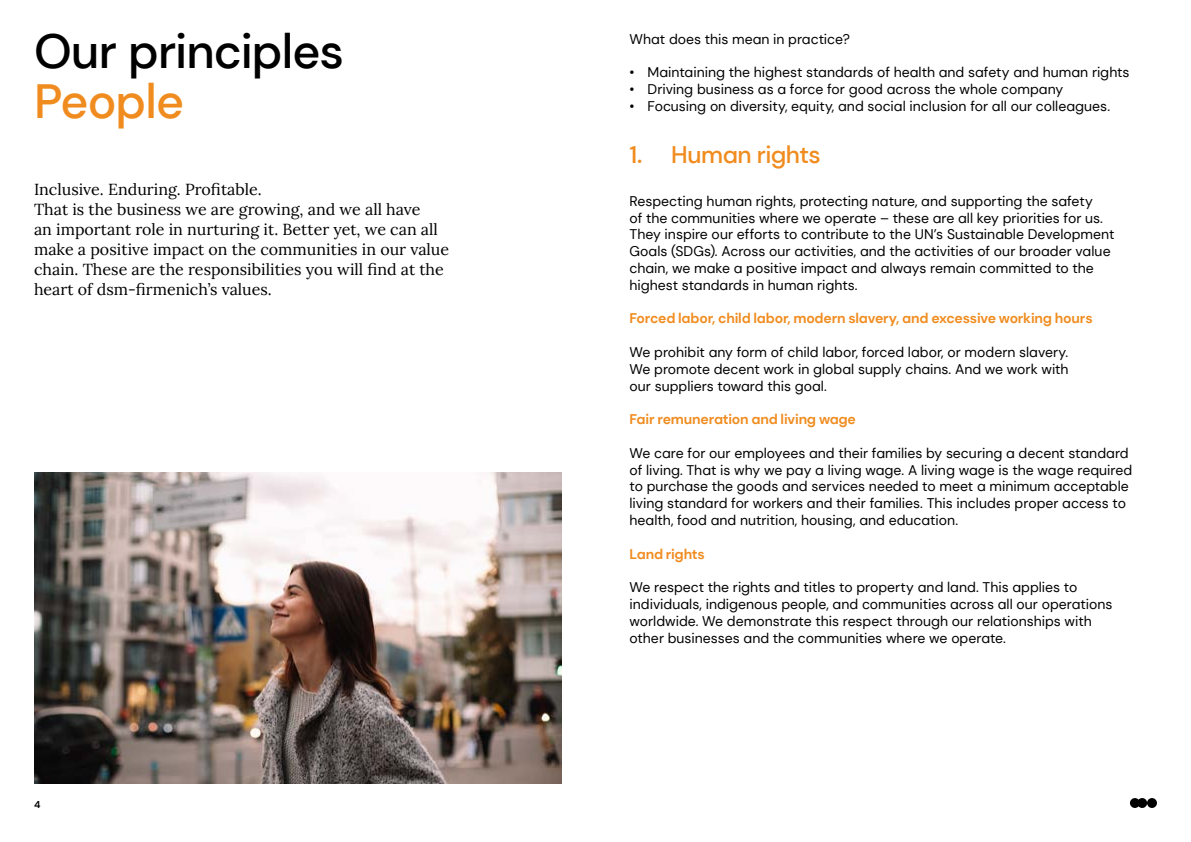
<style>
.page{position:relative;width:1191px;height:842px;background:#fff}
.page>*{position:absolute;margin:0;border:0;box-sizing:border-box;transform-origin:0 0}
.t1{font:500 48px "DM Sans";letter-spacing:-.02em;color:#000}
.t2{font:500 48px "DM Sans";letter-spacing:-.02em;color:#f08c1f}
.t3{font:500 24px "DM Sans";letter-spacing:-.02em;color:#f08c1f}
.t4{font:16px/20px "Lora";color:#000}
.t5{font:14px/16.8px "DM Sans";color:#000}
.t6{font:700 14px "DM Sans";letter-spacing:-.015em;color:#f08c1f}
.t7{font:700 10px "DM Sans";color:#000}
</style>
<div class="page">
<svg style="left:1130px;top:798px;width:27px;height:10px"></svg>
<img style="left:34px;top:472px;width:527px;height:311px">
<h1 class="t1" style="left:34px;top:21px;width:311px">Our principles</h1>
<h1 class="t2" style="left:34px;top:71px;width:152px">People</h1>
<p class="t4" style="left:34px;top:178px;width:417px">Inclusive. Enduring. Profitable.<br>That is the business we are growing, and we all have<br>an important role in nurturing it. Better yet, we can all make a positive impact on the communities in our value chain. These are the responsibilities you will find at the heart of dsm-firmenich’s values.</p>
<p class="t7" style="left:34px;top:798px;width:8px">4</p>
<p class="t5" style="left:629px;top:30px;width:222px">What does this mean in practice?</p>
<p class="t5" style="left:629px;top:64px;width:501px">• Maintaining the highest standards of health and safety and human rights</p>
<p class="t5" style="left:629px;top:81px;width:435px">• Driving business as a force for good across the whole company</p>
<p class="t5" style="left:629px;top:98px;width:482px">• Focusing on diversity, equity, and social inclusion for all our colleagues.</p>
<h2 class="t3" style="left:629px;top:140px;width:193px">1. Human rights</h2>
<p class="t5" style="left:629px;top:192px;width:486px">Respecting human rights, protecting nature, and supporting the safety<br>of the communities where we operate – these are all key priorities for us.<br>They inspire our efforts to contribute to the UN’s Sustainable Development Goals (SDGs). Across our activities, and the activities of our broader value chain, we make a positive impact and always remain committed to the highest standards in human rights.</p>
<p class="t6" style="left:629px;top:310px;width:465px">Forced labor, child labor, modern slavery, and excessive working hours</p>
<p class="t5" style="left:629px;top:344px;width:440px;text-align:justify">We prohibit any form of child labor, forced labor, or modern slavery.<br>We promote decent work in global supply chains. And we work with our suppliers toward this goal.</p>
<p class="t6" style="left:629px;top:411px;width:228px">Fair remuneration and living wage</p>
<p class="t5" style="left:629px;top:444px;width:504px">We care for our employees and their families by securing a decent standard of living. That is why we pay a living wage. A living wage is the wage required to purchase the goods and services needed to meet a minimum acceptable living standard for workers and their families. This includes proper access to health, food and nutrition, housing, and education.</p>
<p class="t6" style="left:629px;top:545px;width:77px">Land rights</p>
<p class="t5" style="left:629px;top:579px;width:484px">We respect the rights and titles to property and land. This applies to individuals, indigenous people, and communities across all our operations worldwide. We demonstrate this respect through our relationships with other businesses and the communities where we operate.</p>
</div>
